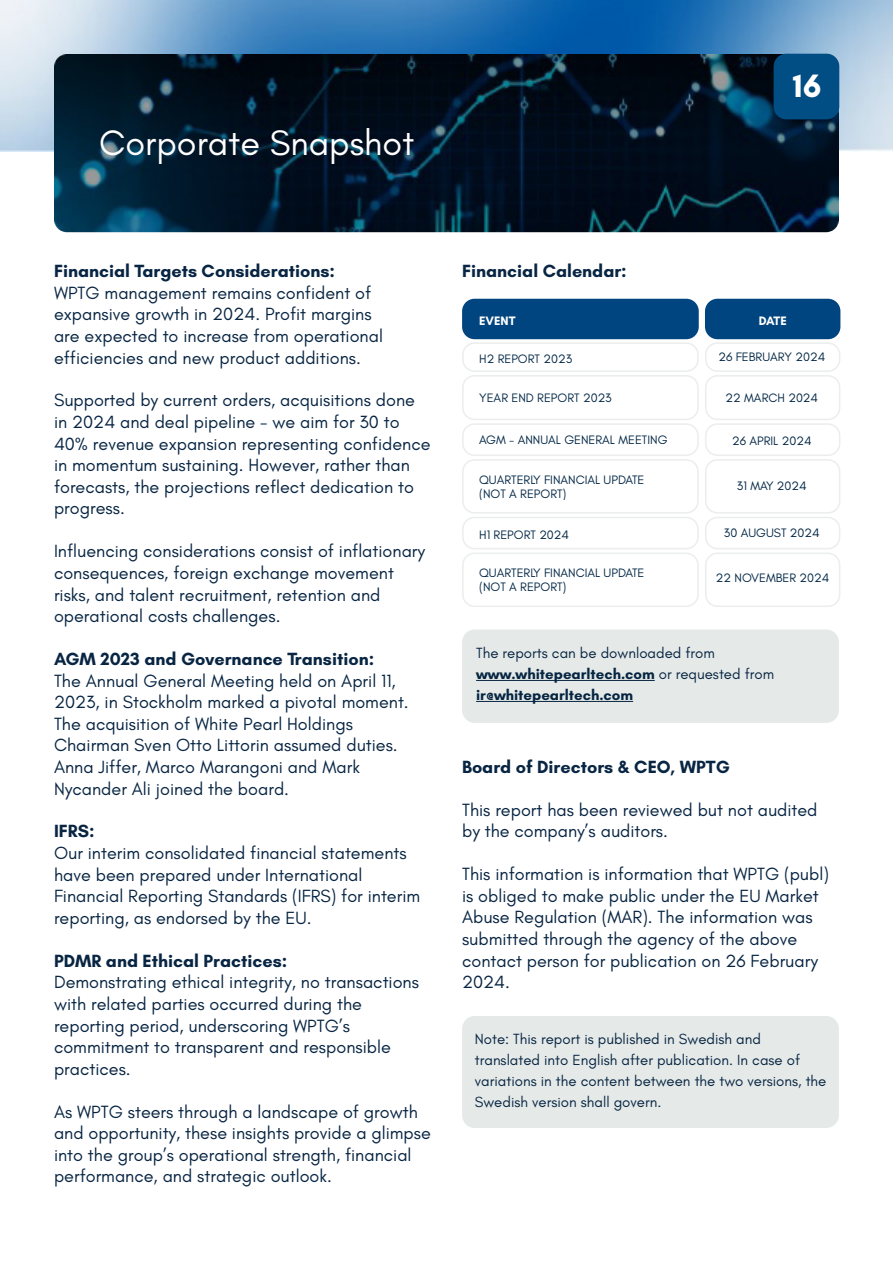
<style>
.page{position:relative;width:893px;height:1263px;background:#fff}
.page>*{position:absolute;margin:0;border:0;box-sizing:border-box;transform-origin:0 0}
.t1{font:36px "Glacial Indifference";color:#fff}
.t2{font:700 33px "Glacial Indifference";color:#fff}
.t3{font:18px/21.6px "Glacial Indifference";color:#082543}
.t4{font:700 18px "Glacial Indifference";color:#082543}
.t5{font:15px/21px "Glacial Indifference";color:#082543}
.t6{font:12.45px/14px "Glacial Indifference";color:#002645}
.t7{font:700 12.45px "Glacial Indifference";color:#fff}
.s1{font-weight:700}
.s2{font-weight:700;color:#062542}
</style>
<div class="page">
<img style="left:0;top:0;width:892px;height:152px">
<img style="left:54px;top:54px;width:785px;height:178px">
<div style="left:774px;top:54px;width:65px;height:65px;background:#014e85;border-radius:13px"></div>
<svg style="left:462px;top:299px;width:237px;height:308px"></svg>
<svg style="left:705px;top:299px;width:135px;height:308px"></svg>
<div style="left:462px;top:629px;width:377px;height:94px;background:#e5eae8;border-radius:13px"></div>
<div style="left:462px;top:1016px;width:377px;height:112px;background:#e5eae8;border-radius:13px"></div>
<hr style="left:476px;top:680px;width:179px;height:1px;background:#062542">
<hr style="left:476px;top:701px;width:157px;height:1px;background:#062542">
<p class="t1" style="left:99px;top:122px;width:316px">Corporate Snapshot</p>
<p class="t2" style="left:793px;top:65px;width:30px">16</p>
<p class="t3" style="left:54px;top:261px;width:331px"><span class="s1">Financial Targets Considerations:<br></span>WPTG management remains confident of expansive growth in 2024. Profit margins are expected to increase from operational efficiencies and new product additions.</p>
<p class="t3" style="left:54px;top:390px;width:378px">Supported by current orders, acquisitions done in 2024 and deal pipeline - we aim for 30 to 40% revenue expansion representing confidence in momentum sustaining. However, rather than forecasts, the projections reflect dedication to progress.</p>
<p class="t3" style="left:54px;top:541px;width:373px">Influencing considerations consist of inflationary consequences, foreign exchange movement risks, and talent recruitment, retention and operational costs challenges.</p>
<p class="t3" style="left:54px;top:648px;width:356px"><span class="s1">AGM 2023 and Governance Transition:<br></span>The Annual General Meeting held on April 11, 2023, in Stockholm marked a pivotal moment.<br>The acquisition of White Pearl Holdings Chairman Sven Otto Littorin assumed duties.<br>Anna Jiffer, Marco Marangoni and Mark Nycander Ali joined the board.</p>
<p class="t3" style="left:54px;top:821px;width:368px"><span class="s1">IFRS:<br></span>Our interim consolidated financial statements have been prepared under International Financial Reporting Standards (IFRS) for interim reporting, as endorsed by the EU.</p>
<p class="t3" style="left:54px;top:950px;width:366px"><span class="s1">PDMR and Ethical Practices:<br></span>Demonstrating ethical integrity, no transactions with related parties occurred during the reporting period, underscoring WPTG’s commitment to transparent and responsible practices.</p>
<p class="t3" style="left:54px;top:1101px;width:378px">As WPTG steers through a landscape of growth and opportunity, these insights provide a glimpse into the group’s operational strength, financial performance, and strategic outlook.</p>
<p class="t4" style="left:462px;top:260px;width:166px">Financial Calendar:</p>
<p class="t7" style="left:479px;top:313px;width:38px">EVENT</p>
<p class="t6" style="left:479px;top:352px;width:94px">H2 REPORT 2023</p>
<p class="t6" style="left:718px;top:350px;width:109px">26 FEBRUARY 2024</p>
<p class="t6" style="left:479px;top:390px;width:134px">YEAR END REPORT 2023</p>
<p class="t6" style="left:725px;top:390px;width:94px">22 MARCH 2024</p>
<p class="t6" style="left:479px;top:433px;width:190px">AGM - ANNUAL GENERAL MEETING</p>
<p class="t6" style="left:479px;top:473px;width:167px">QUARTERLY FINANCIAL UPDATE (NOT A REPORT)</p>
<p class="t6" style="left:479px;top:527px;width:91px">H1 REPORT 2024</p>
<p class="t6" style="left:479px;top:566px;width:167px">QUARTERLY FINANCIAL UPDATE (NOT A REPORT)</p>
<p class="t7" style="left:759px;top:313px;width:30px">DATE</p>
<p class="t6" style="left:732px;top:434px;width:81px">26 APRIL 2024</p>
<p class="t6" style="left:737px;top:479px;width:71px">31 MAY 2024</p>
<p class="t6" style="left:724px;top:526px;width:97px">30 AUGUST 2024</p>
<p class="t6" style="left:716px;top:571px;width:115px">22 NOVEMBER 2024</p>
<p class="t5" style="left:476px;top:642px;width:300px">The reports can be downloaded from <span class="s2">www.whitepearltech.com</span> or requested from <span class="s2">ir@whitepearltech.com</span></p>
<p class="t4" style="left:462px;top:756px;width:269px">Board of Directors &amp; CEO, WPTG</p>
<p class="t3" style="left:462px;top:799px;width:357px">This report has been reviewed but not audited by the company’s auditors.</p>
<p class="t3" style="left:462px;top:864px;width:368px">This information is information that WPTG (publ) is obliged to make public under the EU Market Abuse Regulation (MAR). The information was submitted through the agency of the above contact person for publication on 26 February 2024.</p>
<p class="t5" style="left:475px;top:1028px;width:353px">Note: This report is published in Swedish and translated into English after publication. In case of variations in the content between the two versions, the Swedish version shall govern.</p>
</div>
